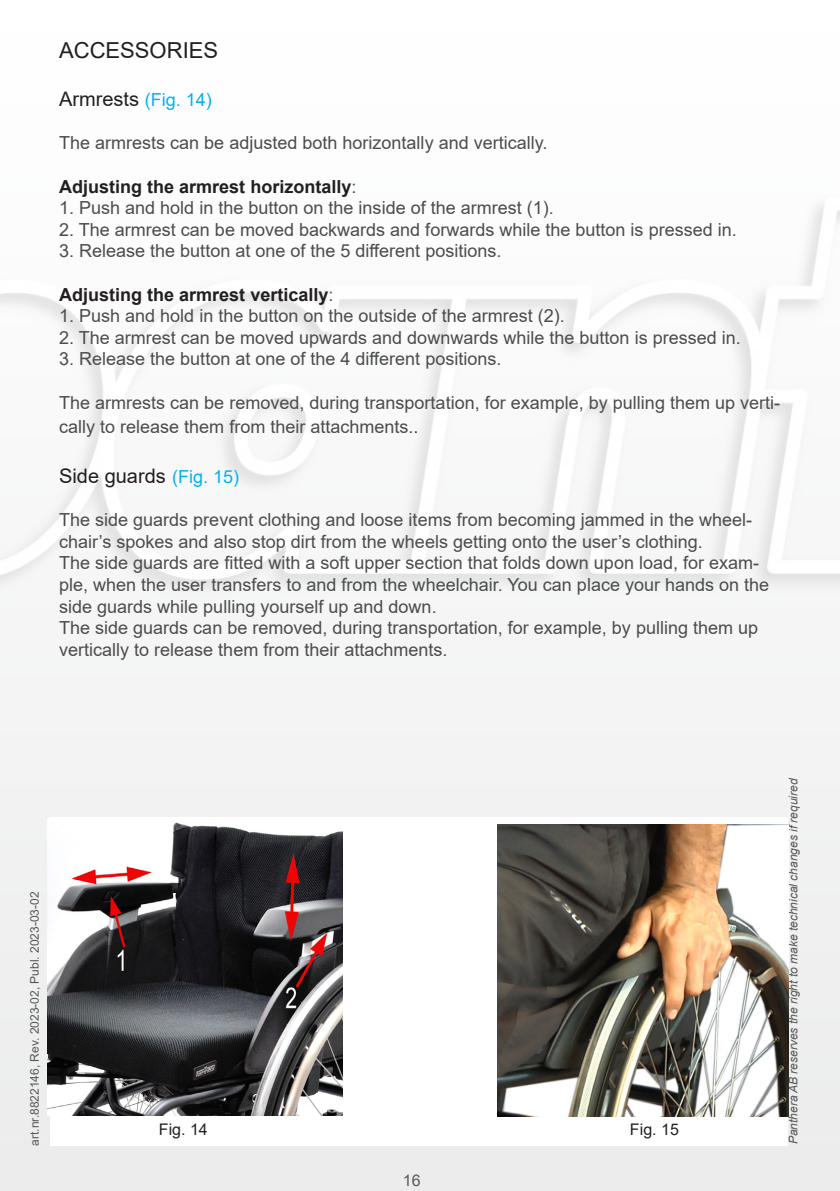
<style>
.page{position:relative;width:840px;height:1191px;background:#fff}
.page>*{position:absolute;margin:0;border:0;box-sizing:border-box;transform-origin:0 0}
.t1{font:22px "Arial";color:#231f20}
.t2{font:20px "Arial";color:#231f20}
.t3{font:18px/21.6px "Arial";color:#4b4c4d}
.t4{font:700 18px "Arial";color:#231f20}
.t5{font:16px "Arial";color:#231f20}
.t6{font:16px "Arial";color:#57585a}
.t7{font:italic 12px "Arial";color:#57585a}
.t8{font:12px "Arial";color:#57585a}
.s1{font-size:18px;color:#00b3ef}
.s2{font-weight:400;color:#4b4c4d}
.s3{color:#3e3e3f}
</style>
<div class="page">
<img style="left:0;top:203px;width:839px;height:988px">
<div style="left:50px;top:816px;width:737px;height:329px;background:#fff"></div>
<img style="left:497px;top:824px;width:291px;height:292px">
<img style="left:48px;top:818px;width:294px;height:297px">
<p class="t1" style="left:59px;top:35px;width:160px">ACCESSORIES</p>
<p class="t2" style="left:59px;top:85px;width:154px">Armrests <span class="s1">(Fig. 14)</span></p>
<p class="t3" style="left:59px;top:132px;width:489px">The armrests can be adjusted both horizontally and vertically.</p>
<p class="t4" style="left:59px;top:173px;width:299px">Adjusting the armrest horizontally<span class="s2">:</span></p>
<p class="t3" style="left:59px;top:197px;width:496px">1. Push and hold in the button on the inside of the armrest (1).</p>
<p class="t3" style="left:59px;top:218px;width:678px">2. The armrest can be moved backwards and forwards while the button is pressed in.</p>
<p class="t3" style="left:59px;top:240px;width:443px">3. Release the button at one of the 5 different positions.</p>
<p class="t4" style="left:59px;top:281px;width:276px">Adjusting the armrest vertically<span class="s2">:</span></p>
<p class="t3" style="left:59px;top:305px;width:507px">1. Push and hold in the button on the outside of the armrest (2).</p>
<p class="t3" style="left:59px;top:326px;width:682px">2. The armrest can be moved upwards and downwards while the button is pressed in.</p>
<p class="t3" style="left:59px;top:348px;width:443px">3. Release the button at one of the 4 different positions.</p>
<p class="t3" style="left:59px;top:390px;width:722px;line-height:24px">The armrests can be removed, during transportation, for example, by pulling them up verti&shy;cally to release them from their attachments.<span class="s3">.</span></p>
<p class="t2" style="left:59px;top:462px;width:181px">Side guards <span class="s1">(Fig. 15)</span></p>
<p class="t3" style="left:59px;top:509px;width:694px">The side guards prevent clothing and loose items from becoming jammed in the wheel&shy;chair’s spokes and also stop dirt from the wheels getting onto the user’s clothing.</p>
<p class="t3" style="left:59px;top:552px;width:711px">The side guards are fitted with a soft upper section that folds down upon load, for exam&shy;ple, when the user transfers to and from the wheelchair. You can place your hands on the side guards while pulling yourself up and down.</p>
<p class="t3" style="left:59px;top:617px;width:700px">The side guards can be removed, during transportation, for example, by pulling them up vertically to release them from their attachments.</p>
<p class="t8" style="left:26px;top:1145px;width:255px;rotate:-90deg">art.nr.8822146, Rev. 2023-02, Publ. 2023-03-02</p>
<p class="t5" style="left:159px;top:1118px;width:50px">Fig. 14</p>
<p class="t5" style="left:629px;top:1118px;width:50px">Fig. 15</p>
<p class="t6" style="left:403px;top:1169px;width:19px">16</p>
<p class="t7" style="left:785px;top:1144px;width:368px;rotate:-90deg">Panthera AB reserves the right to make technical changes if required</p>
</div>
